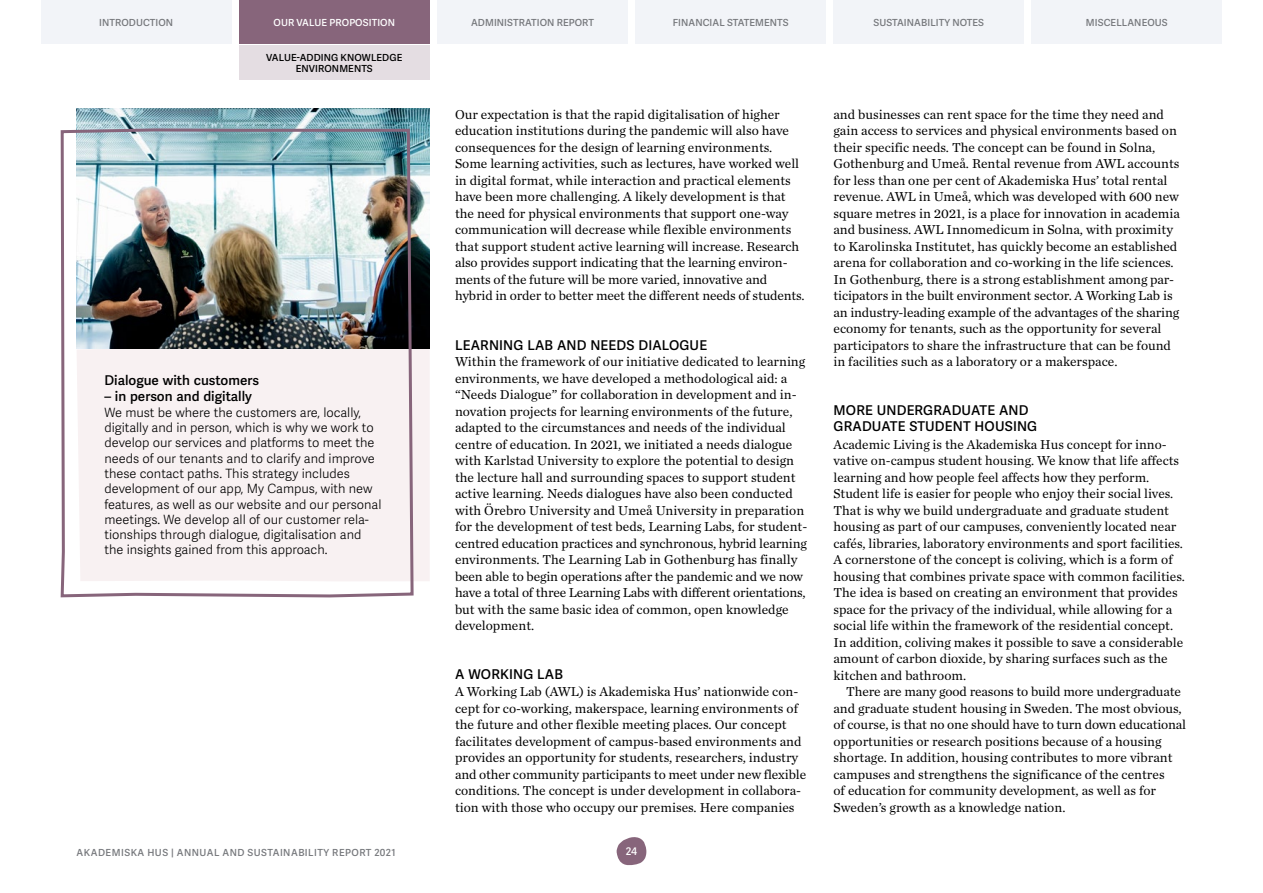
<style>
.page{position:relative;width:1263px;height:893px;background:#fff}
.page>*{position:absolute;margin:0;border:0;box-sizing:border-box;transform-origin:0 0}
.t1{font:13.5px/16.5px "Chronicle Text G1";color:#000}
.t2{font:600 13.5px/16.5px "Adelle Sans";letter-spacing:.01em;color:#000}
.t3{font:300 12.75px/15.3px "Adelle Sans";color:#000}
.t4{font:600 10.5px "Adelle Sans";color:#fff}
.t5{font:600 9.75px "Adelle Sans";letter-spacing:.01em;color:#76787c}
.t6{font:600 9.75px "Adelle Sans";letter-spacing:.05em;color:#76787c}
.t7{font:600 9.75px/11.7px "Adelle Sans";letter-spacing:.01em;color:#000;text-align:center}
.t8{font:600 9.75px "Adelle Sans";letter-spacing:.01em;color:#fff}
</style>
<div class="page">
<svg style="left:616px;top:837px;width:30px;height:29px"></svg>
<div style="left:415px;top:348px;width:15px;height:233px;background:#f8f1f2"></div>
<img style="left:77px;top:109px;width:353px;height:239px">
<img style="left:60px;top:127px;width:355px;height:471px">
<div style="left:41px;top:0;width:190px;height:43px;background:#f2f4f8"></div>
<div style="left:239px;top:0;width:190px;height:43px;background:#87657b"></div>
<div style="left:437px;top:0;width:191px;height:43px;background:#f2f4f8"></div>
<div style="left:635px;top:0;width:191px;height:43px;background:#f2f4f8"></div>
<div style="left:833px;top:0;width:191px;height:43px;background:#f2f4f8"></div>
<div style="left:1031px;top:0;width:191px;height:43px;background:#f2f4f8"></div>
<div style="left:239px;top:46px;width:190px;height:34px;background:#e4dde2"></div>
<p class="t5" style="left:99px;top:17px;width:76px">INTRODUCTION</p>
<p class="t8" style="left:274px;top:17px;width:123px">OUR VALUE PROPOSITION</p>
<p class="t5" style="left:471px;top:17px;width:124px">ADMINISTRATION REPORT</p>
<p class="t5" style="left:673px;top:17px;width:117px">FINANCIAL STATEMENTS</p>
<p class="t5" style="left:873px;top:17px;width:112px">SUSTAINABILITY NOTES</p>
<p class="t5" style="left:1086px;top:17px;width:83px">MISCELLANEOUS</p>
<p class="t7" style="left:266px;top:52px;width:138px">VALUE-ADDING KNOWLEDGE<br>ENVIRONMENTS</p>
<p class="t2" style="left:104px;top:372px;width:156px">Dialogue with customers</p>
<p class="t2" style="left:104px;top:389px;width:149px">– in person and digitally</p>
<p class="t3" style="left:104px;top:405px;width:279px">We must be where the customers are, locally, digitally and in person, which is why we work to develop our services and platforms to meet the needs of our tenants and to clarify and improve these contact paths. This strategy includes development of our app, My Campus, with new features, as well as our website and our personal meetings. We develop all of our customer rela&shy;tionships through dialogue, digitalisation and the insights gained from this approach.</p>
<p class="t1" style="left:455px;top:105px;width:351px">Our expectation is that the rapid digitalisation of higher education institutions during the pandemic will also have consequences for the design of learning environments.<br>Some learning activities, such as lectures, have worked well in digital format, while interaction and practical elements have been more challenging. A likely development is that the need for physical environments that support one-way communication will decrease while flexible environments that support student active learning will increase. Research also provides support indicating that the learning environ&shy;ments of the future will be more varied, innovative and hybrid in order to better meet the different needs of students.</p>
<p class="t2" style="left:455px;top:337px;width:253px">LEARNING LAB AND NEEDS DIALOGUE</p>
<p class="t1" style="left:455px;top:353px;width:354px">Within the framework of our initiative dedicated to learning environments, we have developed a methodological aid: a “Needs Dialogue” for collaboration in development and in&shy;novation projects for learning environments of the future, adapted to the circumstances and needs of the individual centre of education. In 2021, we initiated a needs dialogue with Karlstad University to explore the potential to design the lecture hall and surrounding spaces to support student active learning. Needs dialogues have also been conducted with Örebro University and Umeå University in preparation for the development of test beds, Learning Labs, for student&shy;centred education practices and synchronous, hybrid learning environments. The Learning Lab in Gothenburg has finally been able to begin operations after the pandemic and we now have a total of three Learning Labs with different orientations, but with the same basic idea of common, open knowledge development.</p>
<p class="t2" style="left:455px;top:666px;width:109px">A WORKING LAB</p>
<p class="t1" style="left:455px;top:683px;width:353px">A Working Lab (AWL) is Akademiska Hus’ nationwide con&shy;cept for co-working, makerspace, learning environments of the future and other flexible meeting places. Our concept facilitates development of campus-based environments and provides an opportunity for students, researchers, industry and other community participants to meet under new flexible conditions. The concept is under development in collabora&shy;tion with those who occupy our premises. Here companies</p>
<p class="t6" style="left:77px;top:847px;width:320px">AKADEMISKA HUS | ANNUAL AND SUSTAINABILITY REPORT 2021</p>
<p class="t4" style="left:626px;top:845px;width:13px">24</p>
<p class="t1" style="left:833px;top:105px;width:348px">and businesses can rent space for the time they need and gain access to services and physical environments based on their specific needs. The concept can be found in Solna, Gothenburg and Umeå. Rental revenue from AWL accounts for less than one per cent of Akademiska Hus’ total rental revenue. AWL in Umeå, which was developed with 600 new square metres in 2021, is a place for innovation in academia and business. AWL Innomedicum in Solna, with proximity to Karolinska Institutet, has quickly become an established arena for collaboration and co-working in the life sciences.<br>In Gothenburg, there is a strong establishment among par&shy;ticipators in the built environment sector. A Working Lab is an industry-leading example of the advantages of the sharing economy for tenants, such as the opportunity for several participators to share the infrastructure that can be found in facilities such as a laboratory or a makerspace.</p>
<p class="t2" style="left:834px;top:402px;width:205px">MORE UNDERGRADUATE AND<br>GRADUATE STUDENT HOUSING</p>
<p class="t1" style="left:833px;top:435px;width:353px">Academic Living is the Akademiska Hus concept for inno&shy;vative on-campus student housing. We know that life affects learning and how people feel affects how they perform.<br>Student life is easier for people who enjoy their social lives.<br>That is why we build undergraduate and graduate student housing as part of our campuses, conveniently located near cafés, libraries, laboratory environments and sport facilities.<br>A cornerstone of the concept is coliving, which is a form of housing that combines private space with common facilities.<br>The idea is based on creating an environment that provides space for the privacy of the individual, while allowing for a social life within the framework of the residential concept.<br>In addition, coliving makes it possible to save a considerable amount of carbon dioxide, by sharing surfaces such as the kitchen and bathroom.</p>
<p class="t1" style="left:833px;top:683px;width:354px;text-indent:13px">There are many good reasons to build more undergraduate and graduate student housing in Sweden. The most obvious, of course, is that no one should have to turn down educational opportunities or research positions because of a housing shortage. In addition, housing contributes to more vibrant campuses and strengthens the significance of the centres<br>of education for community development, as well as for Sweden’s growth as a knowledge nation.</p>
</div>
